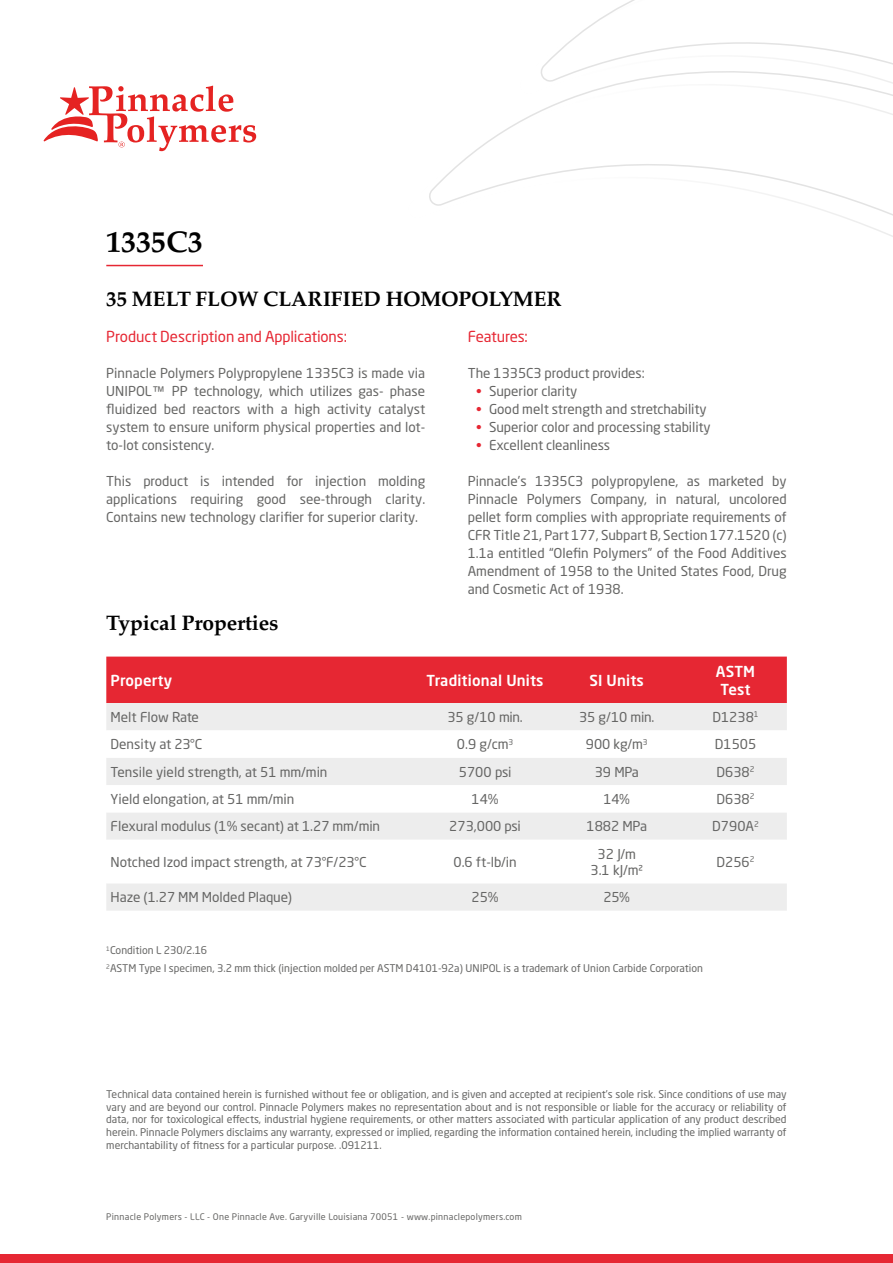
<style>
.page{position:relative;width:893px;height:1263px;background:#fff}
.page>*{position:absolute;margin:0;border:0;box-sizing:border-box;transform-origin:0 0}
.t1{font:700 30px "Palatino";color:#000}
.t2{font:700 21px "Palatino";letter-spacing:-.01em;color:#000}
.t3{font:15px "Neo Sans Pro";letter-spacing:-.01em;color:#e62733}
.t4{font:500 15px/18px "Neo Sans Pro";letter-spacing:.01em;color:#fff;text-align:center}
.t5{font:13.5px/18px "Neo Sans Pro";color:#666665;text-align:justify}
.t6{font:10.5px/12.6px "Neo Sans Pro";color:#666665;text-align:justify}
.t7{font:9px "Neo Sans Pro";letter-spacing:.025em;color:#666665}
.s1{font-family:"Arial"}
.s2{color:#e62733}
</style>
<div class="page">
<svg style="left:44px;top:86px;width:212px;height:65px"></svg>
<svg style="left:429px;top:0;width:464px;height:237px"></svg>
<div style="left:0;top:1254px;width:893px;height:9px;background:#e62733"></div>
<hr style="left:106px;top:265px;width:97px;height:1px;background:#e62733">
<div style="left:106px;top:657px;width:681px;height:46px;background:#e62733"></div>
<div style="left:106px;top:703px;width:681px;height:208px;background:#ededed"></div>
<svg style="left:106px;top:730px;width:681px;height:153px"></svg>
<h1 class="t1" style="left:106px;top:216px;width:98px">1335C3</h1>
<h2 class="t2" style="left:106px;top:281px;width:457px">35 MELT FLOW CLARIFIED HOMOPOLYMER</h2>
<p class="t3" style="left:106px;top:327px;width:242px">Product Description and Applications:</p>
<p class="t5" style="left:106px;top:364px;width:320px">Pinnacle Polymers Polypropylene 1335C3 is made via UNIPOL<span class="s1">™</span> PP technology, which utilizes gas- phase fluidized bed reactors with a high activity catalyst system to ensure uniform physical properties and lot&shy;to-lot consistency.</p>
<p class="t5" style="left:106px;top:472px;width:320px">This product is intended for injection molding applications requiring good see-through clarity.<br>Contains new technology clarifier for superior clarity.</p>
<p class="t3" style="left:468px;top:327px;width:62px">Features:</p>
<p class="t5" style="left:468px;top:364px;width:178px">The 1335C3 product provides:</p>
<p class="t5" style="left:476px;top:382px;width:103px"><span class="s2">•</span> Superior clarity</p>
<p class="t5" style="left:476px;top:400px;width:232px"><span class="s2">•</span> Good melt strength and stretchability</p>
<p class="t5" style="left:476px;top:418px;width:236px"><span class="s2">•</span> Superior color and processing stability</p>
<p class="t5" style="left:476px;top:436px;width:135px"><span class="s2">•</span> Excellent cleanliness</p>
<p class="t5" style="left:468px;top:472px;width:320px">Pinnacle’s 1335C3 polypropylene, as marketed by Pinnacle Polymers Company, in natural, uncolored pellet form complies with appropriate requirements of CFR Title 21, Part 177, Subpart B, Section 177.1520 (c)<br>1.1a entitled “Olefin Polymers” of the Food Additives Amendment of 1958 to the United States Food, Drug and Cosmetic Act of 1938.</p>
<h2 class="t2" style="left:106px;top:605px;width:174px">Typical Properties</h2>
<p class="t4" style="left:111px;top:671px;width:63px">Property</p>
<p class="t4" style="left:427px;top:671px;width:118px">Traditional Units</p>
<p class="t4" style="left:590px;top:671px;width:56px">SI Units</p>
<p class="t4" style="left:716px;top:662px;width:41px">ASTM<br>Test</p>
<p class="t5" style="left:111px;top:708px;width:90px">Melt Flow Rate</p>
<p class="t5" style="left:447px;top:708px;width:77px">35 g/10 min.</p>
<p class="t5" style="left:579px;top:708px;width:77px">35 g/10 min.</p>
<p class="t5" style="left:712px;top:708px;width:48px">D1238<sup>1</sup></p>
<p class="t5" style="left:111px;top:735px;width:93px">Density at 23°C</p>
<p class="t5" style="left:457px;top:735px;width:58px">0.9 g/cm<sup>3</sup></p>
<p class="t5" style="left:586px;top:735px;width:63px">900 kg/m<sup>3</sup></p>
<p class="t5" style="left:715px;top:735px;width:43px">D1505</p>
<p class="t5" style="left:111px;top:762px;width:218px">Tensile yield strength, at 51 mm/min</p>
<p class="t5" style="left:459px;top:762px;width:54px">5700 psi</p>
<p class="t5" style="left:595px;top:762px;width:46px">39 MPa</p>
<p class="t5" style="left:716px;top:762px;width:40px">D638<sup>2</sup></p>
<p class="t5" style="left:111px;top:790px;width:185px">Yield elongation, at 51 mm/min</p>
<p class="t5" style="left:471px;top:790px;width:29px">14%</p>
<p class="t5" style="left:603px;top:790px;width:28px">14%</p>
<p class="t5" style="left:716px;top:790px;width:40px">D638<sup>2</sup></p>
<p class="t5" style="left:111px;top:817px;width:271px">Flexural modulus (1% secant) at 1.27 mm/min</p>
<p class="t5" style="left:449px;top:817px;width:73px">273,000 psi</p>
<p class="t5" style="left:586px;top:817px;width:62px">1882 MPa</p>
<p class="t5" style="left:712px;top:817px;width:48px">D790A<sup>2</sup></p>
<p class="t5" style="left:111px;top:852px;width:257px">Notched Izod impact strength, at 73°F/23°C</p>
<p class="t5" style="left:453px;top:852px;width:65px">0.6 ft-lb/in</p>
<p class="t5" style="left:590px;top:845px;width:54px;line-height:16.2px;text-align:center">32 J/m<br>3.1 kJ/m²</p>
<p class="t5" style="left:716px;top:852px;width:40px">D256<sup>2</sup></p>
<p class="t5" style="left:111px;top:888px;width:183px">Haze (1.27 MM Molded Plaque)</p>
<p class="t5" style="left:471px;top:888px;width:29px">25%</p>
<p class="t5" style="left:603px;top:888px;width:28px">25%</p>
<p class="t6" style="left:106px;top:941px;width:598px;line-height:18px"><sup>1</sup>Condition L 230/2.16<br><sup>2</sup>ASTM Type I specimen, 3.2 mm thick (injection molded per ASTM D4101-92a) UNIPOL is a trademark of Union Carbide Corporation</p>
<p class="t6" style="left:106px;top:1088px;width:682px">Technical data contained herein is furnished without fee or obligation, and is given and accepted at recipient’s sole risk. Since conditions of use may vary and are beyond our control. Pinnacle Polymers makes no representation about and is not responsible or liable for the accuracy or reliability of data, nor for toxicological effects, industrial hygiene requirements, or other matters associated with particular application of any product described herein. Pinnacle Polymers disclaims any warranty, expressed or implied, regarding the information contained herein, including the implied warranty of merchantability of fitness for a particular purpose. .091211.</p>
<p class="t7" style="left:106px;top:1211px;width:417px">Pinnacle Polymers - LLC - One Pinnacle Ave. Garyville Louisiana 70051 - www.pinnaclepolymers.com</p>
</div>
